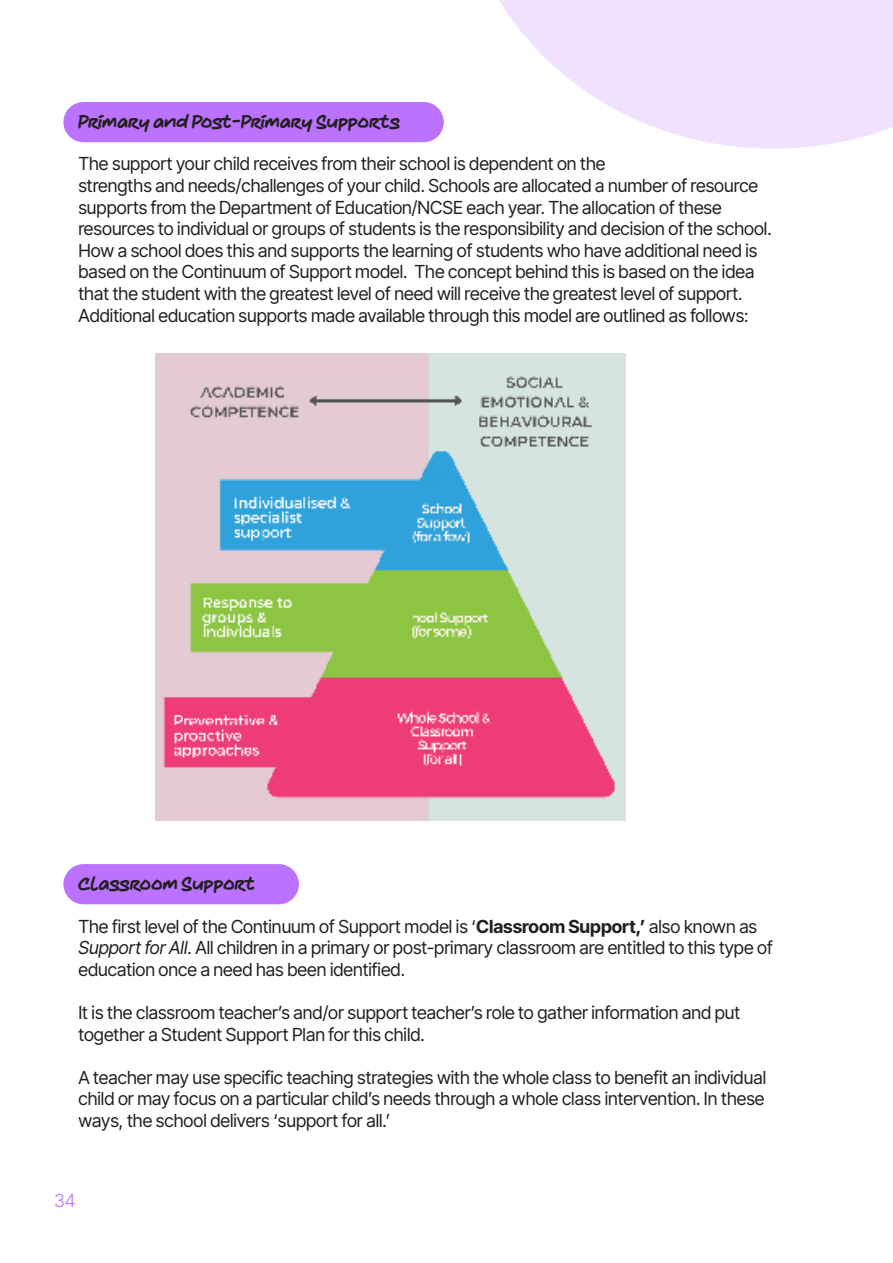
<style>
.page{position:relative;width:893px;height:1263px;background:#fff}
.page>*{position:absolute;margin:0;border:0;box-sizing:border-box;transform-origin:0 0}
.t1{font:18px/21.6px "Inter Tight";color:#241f1f}
.t2{font:18px "Marker Makers";letter-spacing:-.01em;color:#241f1f}
.t3{font:300 18px "Inter Tight";color:#ba72ff}
.s1{font-weight:700}
.s2{font-style:italic}
</style>
<div class="page">
<svg style="left:443px;top:0;width:450px;height:149px;fill:#f0e1ff"></svg>
<div style="left:63px;top:102px;width:381px;height:40px;background:#ba72ff;border-radius:20px"></div>
<div style="left:63px;top:864px;width:236px;height:40px;background:#ba72ff;border-radius:20px"></div>
<img style="left:155px;top:354px;width:470px;height:466px">
<p class="t2" style="left:78px;top:110px;width:323px">Primary and Post-Primary Supports</p>
<p class="t1" style="left:78px;top:153px;width:695px">The support your child receives from their school is dependent on the<br>strengths and needs/challenges of your child. Schools are allocated a number of resource supports from the Department of Education/NCSE each year. The allocation of these resources to individual or groups of students is the responsibility and decision of the school.<br>How a school does this and supports the learning of students who have additional need is based on the Continuum of Support model. The concept behind this is based on the idea that the student with the greatest level of need will receive the greatest level of support.<br>Additional education supports made available through this model are outlined as follows:</p>
<p class="t2" style="left:78px;top:872px;width:178px">Classroom Support</p>
<p class="t1" style="left:78px;top:915px;width:696px">The first level of the Continuum of Support model is ‘<span class="s1">Classroom Support,’</span> also known as<br><span class="s2">Support for All</span>. All children in a primary or post-primary classroom are entitled to this type of education once a need has been identified.</p>
<p class="t1" style="left:78px;top:1001px;width:663px">It is the classroom teacher’s and/or support teacher’s role to gather information and put together a Student Support Plan for this child.</p>
<p class="t1" style="left:78px;top:1066px;width:689px;text-align:justify">A teacher may use specific teaching strategies with the whole class to benefit an individual child or may focus on a particular child’s needs through a whole class intervention. In these ways, the school delivers ‘support for all.’</p>
<p class="t3" style="left:54px;top:1187px;width:23px">34</p>
</div>
